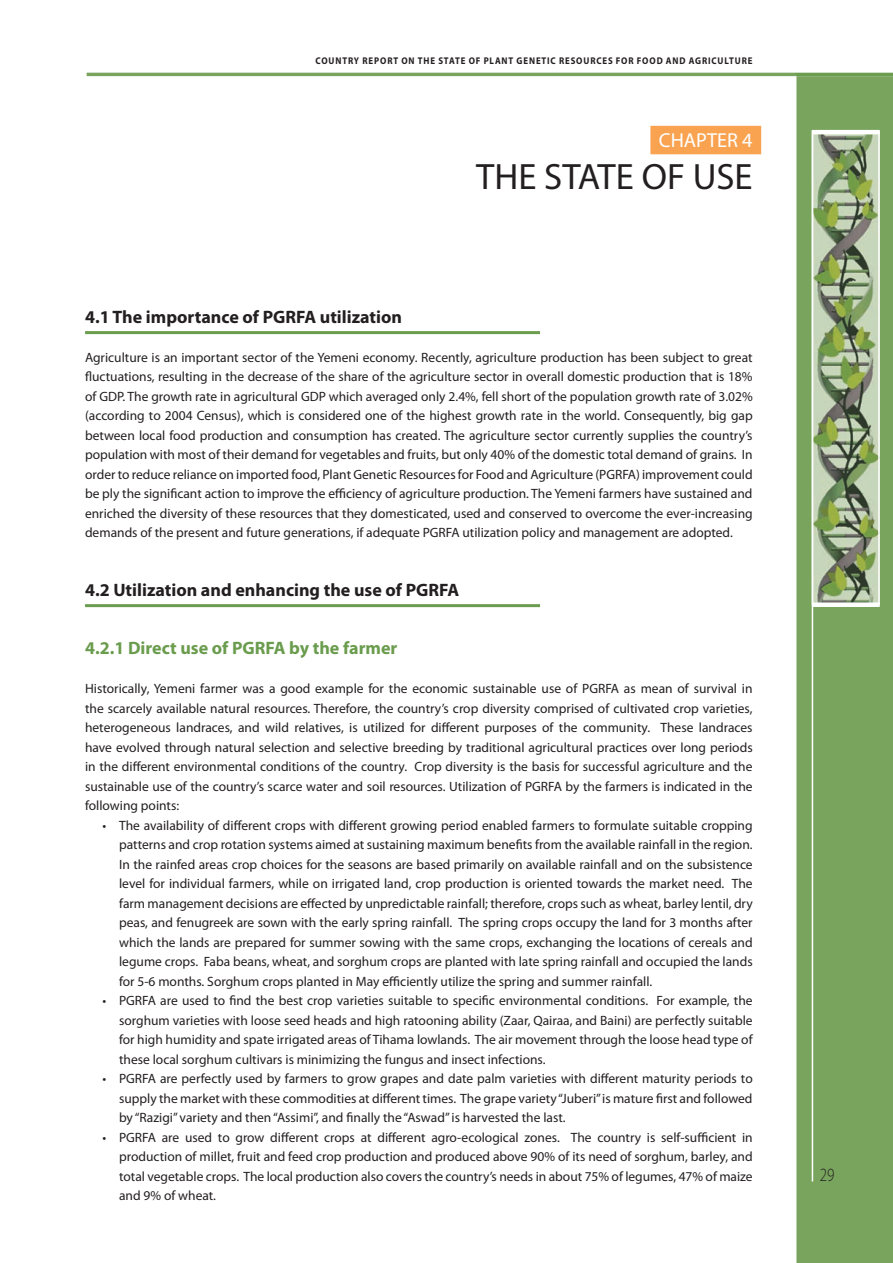
<style>
.page{position:relative;width:893px;height:1263px;background:#fff}
.page>*{position:absolute;margin:0;border:0;box-sizing:border-box;transform-origin:0 0}
.t1{font:36.75px "Myriad Pro";color:#231f20}
.t2{font:20.25px "Myriad Pro";color:#fff}
.t3{font:300 18.75px "Myriad Pro";color:#231f20;scale:.8 1}
.t4{font:700 18px "Myriad Pro";color:#231f20}
.t5{font:700 18px "Myriad Pro";color:#6a9c4d}
.t6{font:13.5px/19.5px "Myriad Pro";color:#231f20;text-align:justify}
.t7{font:700 9.75px "Myriad Pro";letter-spacing:.1em;color:#231f20;scale:.9 1}
</style>
<div class="page">
<div style="left:796px;top:76px;width:97px;height:1187px;background:#78a45d"></div>
<img style="left:814px;top:134px;width:64px;height:468px">
<div style="left:812px;top:131px;width:68px;height:474px;border:1px solid #fff"></div>
<div style="left:813px;top:602px;width:67px;height:5px;background:#fff"></div>
<hr style="left:813px;top:130px;width:67px;height:4px;background:#fff">
<hr style="left:87px;top:73px;width:806px;height:3px;background:#78a45d">
<hr style="left:796px;top:74px;width:97px;height:2px;background:#6d9e50">
<hr style="left:812px;top:130px;width:1px;height:1051px;background:#fff">
<div style="left:650px;top:126px;width:111px;height:28px;background:#f9a350"></div>
<hr style="left:85px;top:331px;width:455px;height:3px;background:#6c9d4f">
<hr style="left:85px;top:604px;width:455px;height:3px;background:#6c9d4f">
<p class="t7" style="left:315px;top:55px;width:487px">COUNTRY REPORT ON THE STATE OF PLANT GENETIC RESOURCES FOR FOOD AND AGRICULTURE</p>
<h2 class="t2" style="left:659px;top:128px;width:95px">CHAPTER 4</h2>
<h1 class="t1" style="left:476px;top:154px;width:278px">THE STATE OF USE</h1>
<h3 class="t4" style="left:85px;top:305px;width:318px">4.1 The importance of PGRFA utilization</h3>
<p class="t6" style="left:85px;top:347px;width:669px">Agriculture is an important sector of the Yemeni economy. Recently, agriculture production has been subject to great fluctuations, resulting in the decrease of the share of the agriculture sector in overall domestic production that is 18% of GDP. The growth rate in agricultural GDP which averaged only 2.4%, fell short of the population growth rate of 3.02% (according to 2004 Census), which is considered one of the highest growth rate in the world. Consequently, big gap between local food production and consumption has created. The agriculture sector currently supplies the country’s population with most of their demand for vegetables and fruits, but only 40% of the domestic total demand of grains. In order to reduce reliance on imported food, Plant Genetic Resources for Food and Agriculture (PGRFA) improvement could be ply the significant action to improve the efficiency of agriculture production. The Yemeni farmers have sustained and enriched the diversity of these resources that they domesticated, used and conserved to overcome the ever-increasing demands of the present and future generations, if adequate PGRFA utilization policy and management are adopted.</p>
<h3 class="t4" style="left:85px;top:578px;width:376px">4.2 Utilization and enhancing the use of PGRFA</h3>
<h3 class="t5" style="left:85px;top:636px;width:314px">4.2.1 Direct use of PGRFA by the farmer</h3>
<p class="t6" style="left:85px;top:679px;width:669px">Historically, Yemeni farmer was a good example for the economic sustainable use of PGRFA as mean of survival in the scarcely available natural resources. Therefore, the country’s crop diversity comprised of cultivated crop varieties, heterogeneous landraces, and wild relatives, is utilized for different purposes of the community. These landraces have evolved through natural selection and selective breeding by traditional agricultural practices over long periods in the different environmental conditions of the country. Crop diversity is the basis for successful agriculture and the sustainable use of the country’s scarce water and soil resources. Utilization of PGRFA by the farmers is indicated in the following points:</p>
<p class="t6" style="left:119px;top:815px;width:635px;text-indent:-17px">• The availability of different crops with different growing period enabled farmers to formulate suitable cropping patterns and crop rotation systems aimed at sustaining maximum benefits from the available rainfall in the region.<br>In the rainfed areas crop choices for the seasons are based primarily on available rainfall and on the subsistence level for individual farmers, while on irrigated land, crop production is oriented towards the market need. The farm management decisions are effected by unpredictable rainfall; therefore, crops such as wheat, barley lentil, dry peas, and fenugreek are sown with the early spring rainfall. The spring crops occupy the land for 3 months after which the lands are prepared for summer sowing with the same crops, exchanging the locations of cereals and legume crops. Faba beans, wheat, and sorghum crops are planted with late spring rainfall and occupied the lands for 5-6 months. Sorghum crops planted in May efficiently utilize the spring and summer rainfall.</p>
<p class="t6" style="left:119px;top:990px;width:635px;text-indent:-17px">• PGRFA are used to find the best crop varieties suitable to specific environmental conditions. For example, the sorghum varieties with loose seed heads and high ratooning ability (Zaar, Qairaa, and Baini) are perfectly suitable for high humidity and spate irrigated areas of Tihama lowlands. The air movement through the loose head type of these local sorghum cultivars is minimizing the fungus and insect infections.</p>
<p class="t6" style="left:119px;top:1068px;width:635px;text-indent:-17px">• PGRFA are perfectly used by farmers to grow grapes and date palm varieties with different maturity periods to supply the market with these commodities at different times. The grape variety “Juberi” is mature first and followed by “Razigi” variety and then “Assimi”, and finally the “Aswad” is harvested the last.</p>
<p class="t6" style="left:119px;top:1127px;width:635px;text-indent:-17px">• PGRFA are used to grow different crops at different agro-ecological zones. The country is self-sufficient in production of millet, fruit and feed crop production and produced above 90% of its need of sorghum, barley, and total vegetable crops. The local production also covers the country’s needs in about 75% of legumes, 47% of maize and 9% of wheat.</p>
<h3 class="t3" style="left:820px;top:1163px;width:20px">29</h3>
</div>
